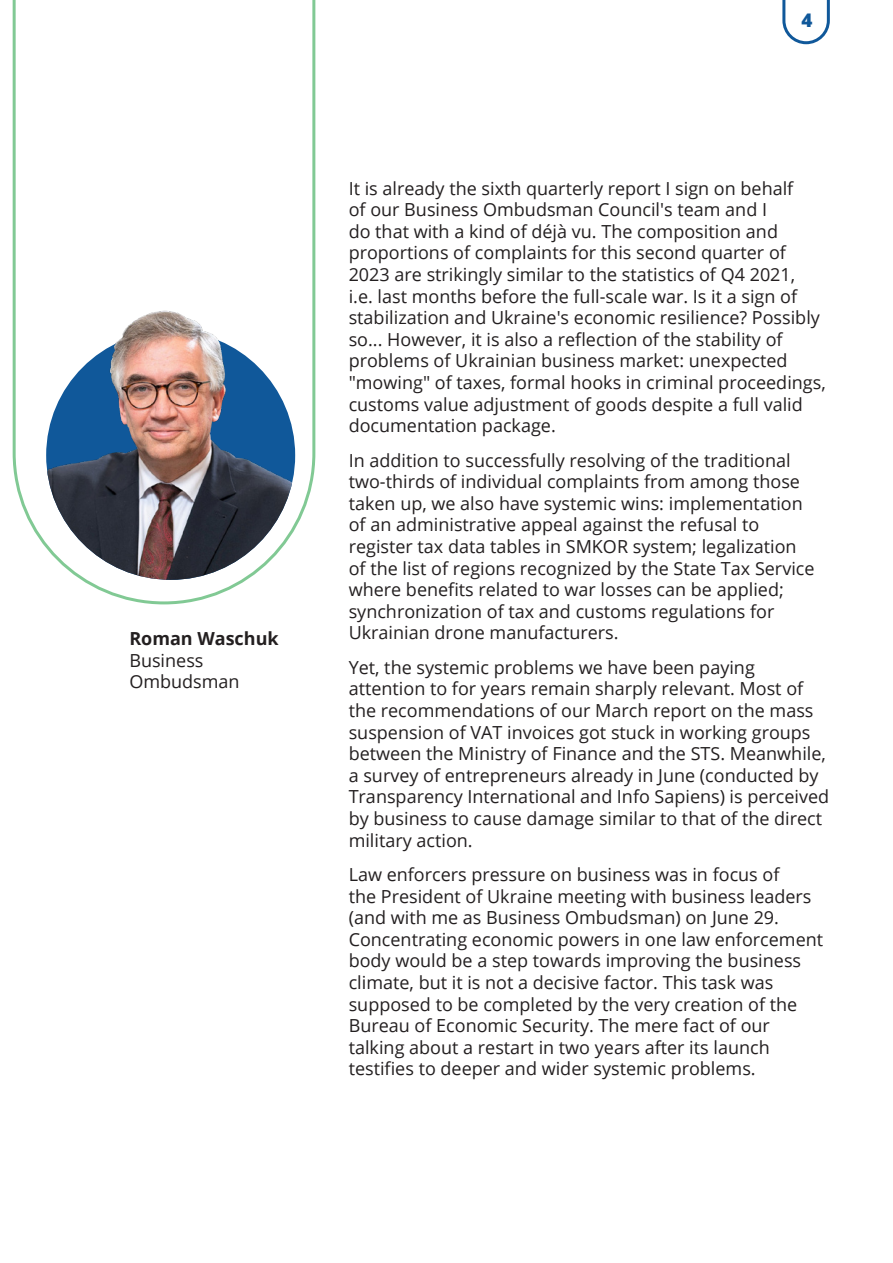
<style>
.page{position:relative;width:893px;height:1263px;background:#fff}
.page>*{position:absolute;margin:0;border:0;box-sizing:border-box;transform-origin:0 0}
.t1{font:800 18.75px "Open Sans";color:#10589a}
.t2{font:18px/21.6px "Open Sans";color:#231f20}
.t3{font:700 18px "Open Sans";color:#231f20}
</style>
<div class="page">
<svg style="left:782px;top:0;width:48px;height:44px"></svg>
<svg style="left:13px;top:0;width:302px;height:604px"></svg>
<img style="left:46px;top:331px;width:249px;height:249px;border-radius:124px">
<img style="left:46px;top:293px;width:249px;height:133px">
<p class="t3" style="left:129px;top:626px;width:151px">Roman Waschuk</p>
<p class="t2" style="left:129px;top:649px;width:112px">Business<br>Ombudsman</p>
<p class="t1" style="left:801px;top:6px;width:12px">4</p>
<p class="t2" style="left:349px;top:177px;width:479px">It is already the sixth quarterly report I sign on behalf<br>of our Business Ombudsman Council's team and I<br>do that with a kind of déjà vu. The composition and proportions of complaints for this second quarter of 2023 are strikingly similar to the statistics of Q4 2021,<br>i.e. last months before the full-scale war. Is it a sign of stabilization and Ukraine's economic resilience? Possibly so... However, it is also a reflection of the stability of problems of Ukrainian business market: unexpected "mowing" of taxes, formal hooks in criminal proceedings, customs value adjustment of goods despite a full valid documentation package.</p>
<p class="t2" style="left:349px;top:449px;width:467px">In addition to successfully resolving of the traditional two-thirds of individual complaints from among those taken up, we also have systemic wins: implementation of an administrative appeal against the refusal to register tax data tables in SMKOR system; legalization of the list of regions recognized by the State Tax Service where benefits related to war losses can be applied; synchronization of tax and customs regulations for Ukrainian drone manufacturers.</p>
<p class="t2" style="left:349px;top:656px;width:482px">Yet, the systemic problems we have been paying attention to for years remain sharply relevant. Most of the recommendations of our March report on the mass suspension of VAT invoices got stuck in working groups between the Ministry of Finance and the STS. Meanwhile, a survey of entrepreneurs already in June (conducted by Transparency International and Info Sapiens) is perceived by business to cause damage similar to that of the direct military action.</p>
<p class="t2" style="left:349px;top:863px;width:476px">Law enforcers pressure on business was in focus of<br>the President of Ukraine meeting with business leaders (and with me as Business Ombudsman) on June 29.<br>Concentrating economic powers in one law enforcement body would be a step towards improving the business climate, but it is not a decisive factor. This task was supposed to be completed by the very creation of the Bureau of Economic Security. The mere fact of our talking about a restart in two years after its launch testifies to deeper and wider systemic problems.</p>
</div>
